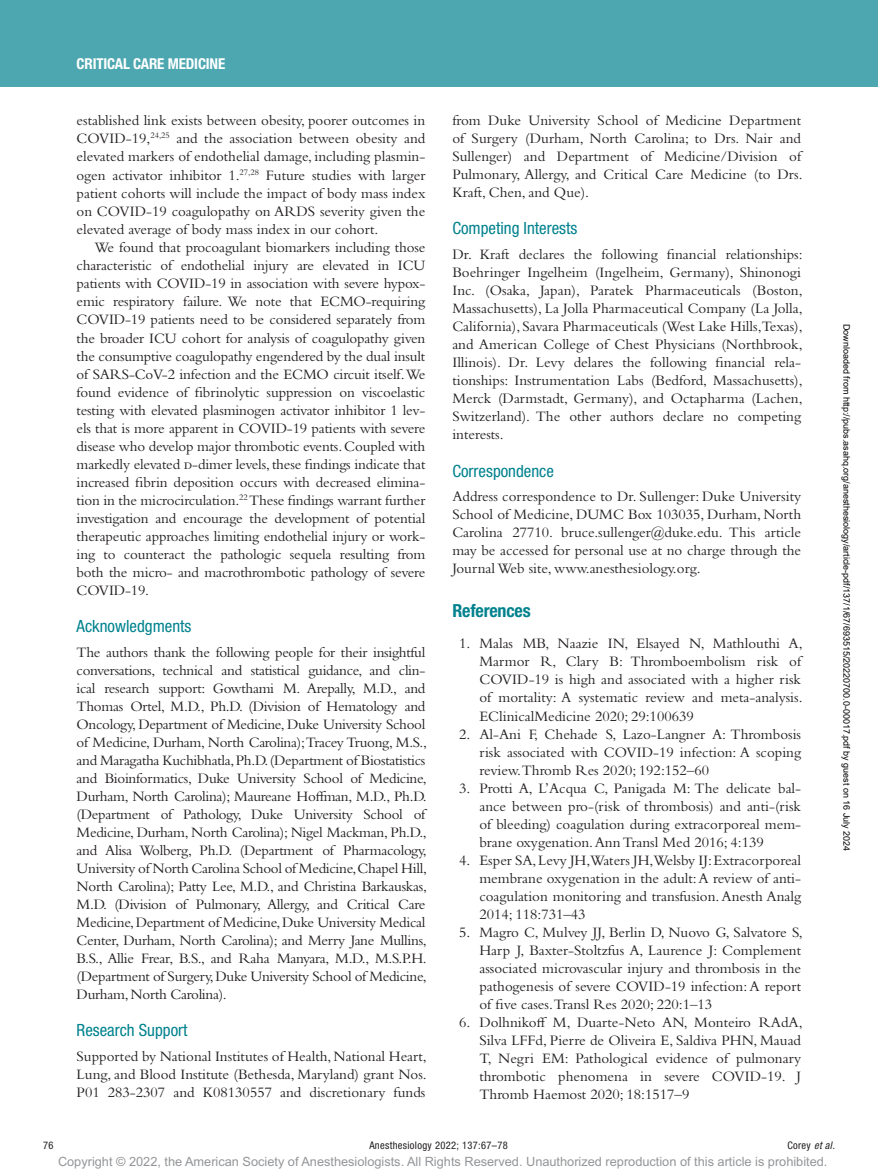
<style>
.page{position:relative;width:878px;height:1175px;background:#fff}
.page>*{position:absolute;margin:0;border:0;box-sizing:border-box;transform-origin:0 0}
.t1{font:700 condensed 18px "Helvetica Neue LT Std";color:#00828e}
.t2{font:condensed 16.8px "Helvetica Neue LT Std";color:#00828e}
.t3{font:15px/18px "Bembo Std";color:#231f20;text-align:justify}
.t4{font:700 condensed 15px "Helvetica Neue LT Std";letter-spacing:-.01em;color:#fff}
.t5{font:12.75px "Arial MT Std";color:#939598}
.t6{font:condensed 10.5px "Helvetica Neue LT Std";letter-spacing:.03em;color:#231f20}
.t7{font:9px "Arial";color:#000}
.s1{font-style:italic}
</style>
<div class="page">
<div style="left:0;top:0;width:878px;height:86px;background:#4da7b0"></div>
<p class="t4" style="left:77px;top:54px;width:150px">CRITICAL CARE MEDICINE</p>
<p class="t3" style="left:77px;top:111px;width:350px">established link exists between obesity, poorer outcomes in COVID-19,<sup>24,25</sup> and the association between obesity and elevated markers of endothelial damage, including plasmin&shy;ogen activator inhibitor 1.<sup>27,28</sup> Future studies with larger patient cohorts will include the impact of body mass index on COVID-19 coagulopathy on ARDS severity given the elevated average of body mass index in our cohort.</p>
<p class="t3" style="left:77px;top:238px;width:350px;text-indent:18px">We found that procoagulant biomarkers including those characteristic of endothelial injury are elevated in ICU patients with COVID-19 in association with severe hypox&shy;emic respiratory failure. We note that ECMO-requiring COVID-19 patients need to be considered separately from the broader ICU cohort for analysis of coagulopathy given the consumptive coagulopathy engendered by the dual insult of SARS-CoV-2 infection and the ECMO circuit itself. We found evidence of fibrinolytic suppression on viscoelastic testing with elevated plasminogen activator inhibitor 1 lev&shy;els that is more apparent in COVID-19 patients with severe disease who develop major thrombotic events. Coupled with markedly elevated d-dimer levels, these findings indicate that increased fibrin deposition occurs with decreased elimina&shy;tion in the microcirculation.<sup>22</sup> These findings warrant further investigation and encourage the development of potential therapeutic approaches limiting endothelial injury or work&shy;ing to counteract the pathologic sequela resulting from both the micro- and macrothrombotic pathology of severe COVID-19.</p>
<p class="t2" style="left:77px;top:616px;width:116px">Acknowledgments</p>
<p class="t3" style="left:77px;top:643px;width:352px">The authors thank the following people for their insightful conversations, technical and statistical guidance, and clin&shy;ical research support: Gowthami M. Arepally, M.D., and Thomas Ortel, M.D., Ph.D. (Division of Hematology and Oncology, Department of Medicine, Duke University School of Medicine, Durham, North Carolina); Tracey Truong, M.S., and Maragatha Kuchibhatla, Ph.D. (Department of Biostatistics and Bioinformatics, Duke University School of Medicine, Durham, North Carolina); Maureane Hoffman, M.D., Ph.D. (Department of Pathology, Duke University School of Medicine, Durham, North Carolina); Nigel Mackman, Ph.D., and Alisa Wolberg, Ph.D. (Department of Pharmacology, University of North Carolina School of Medicine, Chapel Hill, North Carolina); Patty Lee, M.D., and Christina Barkauskas, M.D. (Division of Pulmonary, Allergy, and Critical Care Medicine, Department of Medicine, Duke University Medical Center, Durham, North Carolina); and Merry Jane Mullins, B.S., Allie Frear, B.S., and Raha Manyara, M.D., M.S.P.H. (Department of Surgery, Duke University School of Medicine, Durham, North Carolina).</p>
<p class="t2" style="left:77px;top:1020px;width:112px">Research Support</p>
<p class="t3" style="left:77px;top:1047px;width:352px">Supported by National Institutes of Health, National Heart, Lung, and Blood Institute (Bethesda, Maryland) grant Nos.<br>P01 283-2307 and K08130557 and discretionary funds</p>
<p class="t3" style="left:452px;top:111px;width:352px">from Duke University School of Medicine Department of Surgery (Durham, North Carolina; to Drs. Nair and Sullenger) and Department of Medicine/Division of Pulmonary, Allergy, and Critical Care Medicine (to Drs.<br>Kraft, Chen, and Que).</p>
<p class="t2" style="left:452px;top:219px;width:126px">Competing Interests</p>
<p class="t3" style="left:452px;top:245px;width:352px">Dr. Kraft declares the following financial relationships:<br>Boehringer Ingelheim (Ingelheim, Germany), Shinonogi Inc. (Osaka, Japan), Paratek Pharmaceuticals (Boston, Massachusetts), La Jolla Pharmaceutical Company (La Jolla, California), Savara Pharmaceuticals (West Lake Hills,Texas), and American College of Chest Physicians (Northbrook, Illinois). Dr. Levy delares the following financial rela&shy;tionships: Instrumentation Labs (Bedford, Massachusetts), Merck (Darmstadt, Germany), and Octapharma (Lachen, Switzerland). The other authors declare no competing interests.</p>
<p class="t2" style="left:452px;top:461px;width:103px">Correspondence</p>
<p class="t3" style="left:452px;top:487px;width:350px">Address correspondence to Dr. Sullenger: Duke University School of Medicine, DUMC Box 103035, Durham, North Carolina 27710. bruce.sullenger@duke.edu. This article may be accessed for personal use at no charge through the Journal Web site, www.anesthesiology.org.</p>
<p class="t1" style="left:452px;top:599px;width:80px">References</p>
<p class="t3" style="left:479px;top:634px;width:325px;text-indent:-20px">1. Malas MB, Naazie IN, Elsayed N, Mathlouthi A, Marmor R, Clary B: Thromboembolism risk of COVID-19 is high and associated with a higher risk of mortality: A systematic review and meta-analysis.<br>EClinicalMedicine 2020; 29:100639</p>
<p class="t3" style="left:479px;top:724px;width:323px;text-indent:-20px">2. Al-Ani F, Chehade S, Lazo-Langner A: Thrombosis risk associated with COVID-19 infection: A scoping review.Thromb Res 2020; 192:152–60</p>
<p class="t3" style="left:479px;top:778px;width:323px;text-indent:-20px">3. Protti A, L’Acqua C, Panigada M: The delicate bal&shy;ance between pro-(risk of thrombosis) and anti-(risk of bleeding) coagulation during extracorporeal mem&shy;brane oxygenation. Ann Transl Med 2016; 4:139</p>
<p class="t3" style="left:479px;top:850px;width:323px;text-indent:-20px">4. Esper SA, Levy JH,Waters JH,Welsby IJ: Extracorporeal membrane oxygenation in the adult: A review of anti&shy;coagulation monitoring and transfusion. Anesth Analg 2014; 118:731–43</p>
<p class="t3" style="left:479px;top:922px;width:325px;text-indent:-20px">5. Magro C, Mulvey JJ, Berlin D, Nuovo G, Salvatore S, Harp J, Baxter-Stoltzfus A, Laurence J: Complement associated microvascular injury and thrombosis in the pathogenesis of severe COVID-19 infection: A report of five cases.Transl Res 2020; 220:1–13</p>
<p class="t3" style="left:479px;top:1012px;width:325px;text-indent:-20px">6. Dolhnikoff M, Duarte-Neto AN, Monteiro RAdA, Silva LFFd, Pierre de Oliveira E, Saldiva PHN, Mauad T, Negri EM: Pathological evidence of pulmonary thrombotic phenomena in severe COVID-19. J Thromb Haemost 2020; 18:1517–9</p>
<p class="t7" style="left:850px;top:323px;width:529px;rotate:90deg">Downloaded from http://pubs.asahq.org/anesthesiology/article-pdf/137/1/67/693515/20220700.0-00017.pdf by guest on 16 July 2024</p>
<p class="t6" style="left:43px;top:1139px;width:12px">76</p>
<p class="t6" style="left:369px;top:1139px;width:140px">Anesthesiology 2022; 137:67–78</p>
<p class="t6" style="left:787px;top:1139px;width:49px">Corey <span class="s1">et al.</span></p>
<p class="t5" style="left:58px;top:1154px;width:771px">Copyright © 2022, the American Society of Anesthesiologists. All Rights Reserved. Unauthorized reproduction of this article is prohibited.</p>
</div>
